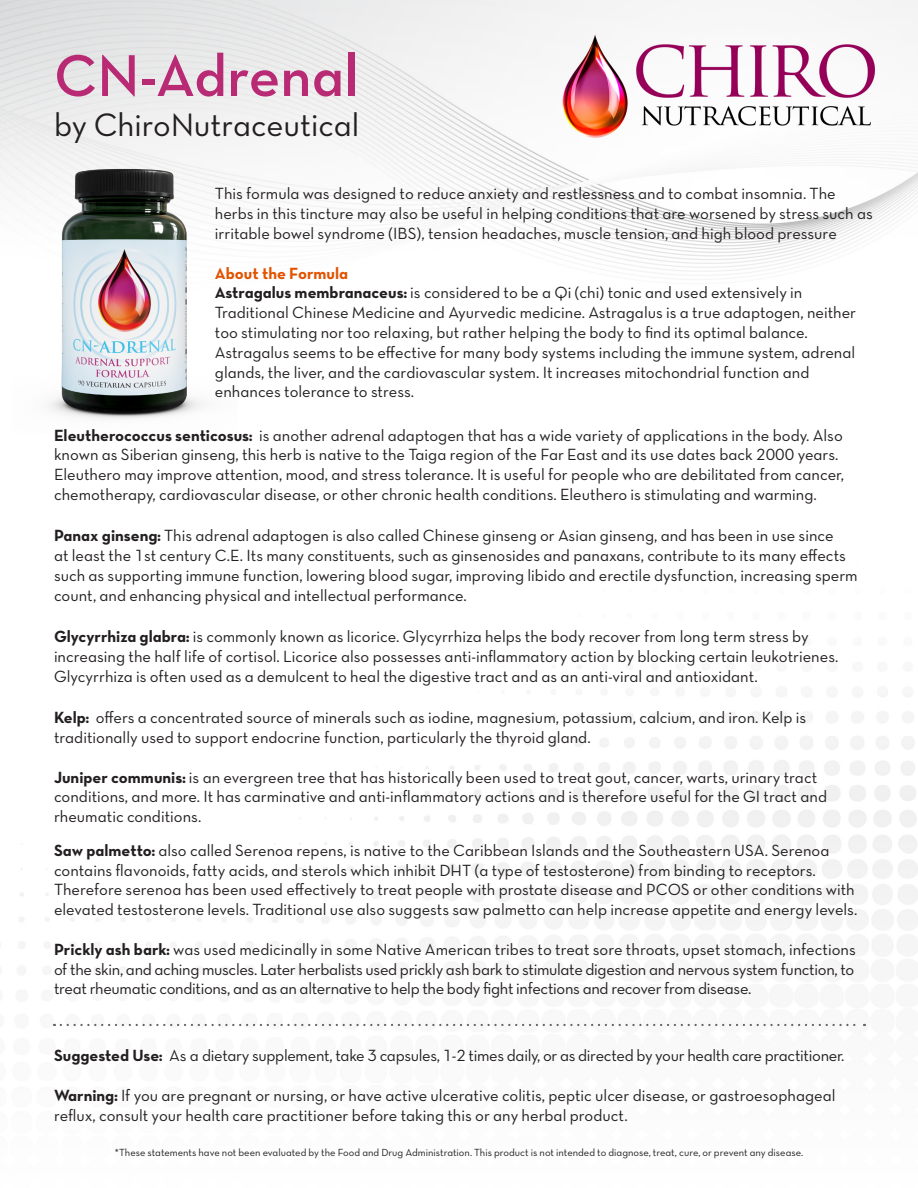
<style>
.page{position:relative;width:918px;height:1188px;background:#fff}
.page>*{position:absolute;margin:0;border:0;box-sizing:border-box;transform-origin:0 0}
.t1{font:60px "Neutra Text TF Demi Alt";color:#b92a75}
.t2{font:33px "Neutra Text TF Book Alt";color:#231f20}
.box{font:16.5px/19.8px "Neutra Text TF Book Alt";color:#231f20}
.box-2{font:16.5px "Neutra Text TF Book Alt";letter-spacing:-.02em;color:#231f20}
.subh{font:16.5px "Neutra Text TF Bold Alt";color:#e15300}
.t3{font:10.5px "Neutra Text TF Book Alt";color:#231f20}
.s1{font-family:"Neutra Text TF Bold Alt"}
</style>
<div class="page">
<img style="left:0;top:0;width:918px;height:1027px">
<img style="left:13px;top:151px;width:224px;height:283px">
<svg style="left:61px;top:1024px;width:804px;height:2px"></svg>
<p class="t1" style="left:54px;top:39px;width:306px">CN-Adrenal</p>
<p class="t2" style="left:54px;top:104px;width:307px">by ChiroNutraceutical</p>
<p class="box" style="left:215px;top:184px;width:659px">This formula was designed to reduce anxiety and restlessness and to combat insomnia. The herbs in this tincture may also be useful in helping conditions that are worsened by stress such as irritable bowel syndrome (IBS), tension headaches, muscle tension, and high blood pressure</p>
<p class="subh" style="left:215px;top:263px;width:135px">About the Formula</p>
<p class="box" style="left:215px;top:283px;width:643px"><span class="s1">Astragalus membranaceus:</span> is considered to be a Qi (chi) tonic and used extensively in Traditional Chinese Medicine and Ayurvedic medicine. Astragalus is a true adaptogen, neither too stimulating nor too relaxing, but rather helping the body to find its optimal balance.<br>Astragalus seems to be effective for many body systems including the immune system, adrenal glands, the liver, and the cardiovascular system. It increases mitochondrial function and enhances tolerance to stress.</p>
<p class="box" style="left:54px;top:425px;width:792px"><span class="s1">Eleutherococcus senticosus:</span> is another adrenal adaptogen that has a wide variety of applications in the body. Also known as Siberian ginseng, this herb is native to the Taiga region of the Far East and its use dates back 2000 years.<br>Eleuthero may improve attention, mood, and stress tolerance. It is useful for people who are debilitated from cancer, chemotherapy, cardiovascular disease, or other chronic health conditions. Eleuthero is stimulating and warming.</p>
<p class="box" style="left:54px;top:526px;width:805px"><span class="s1">Panax ginseng:</span> This adrenal adaptogen is also called Chinese ginseng or Asian ginseng, and has been in use since<br>at least the 1st century C.E. Its many constituents, such as ginsenosides and panaxans, contribute to its many effects such as supporting immune function, lowering blood sugar, improving libido and erectile dysfunction, increasing sperm count, and enhancing physical and intellectual performance.</p>
<p class="box" style="left:54px;top:626px;width:786px"><span class="s1">Glycyrrhiza glabra:</span> is commonly known as licorice. Glycyrrhiza helps the body recover from long term stress by increasing the half life of cortisol. Licorice also possesses anti-inflammatory action by blocking certain leukotrienes.<br>Glycyrrhiza is often used as a demulcent to heal the digestive tract and as an anti-viral and antioxidant.</p>
<p class="box" style="left:54px;top:707px;width:754px"><span class="s1">Kelp:</span> offers a concentrated source of minerals such as iodine, magnesium, potassium, calcium, and iron. Kelp is traditionally used to support endocrine function, particularly the thyroid gland.</p>
<p class="box" style="left:54px;top:767px;width:775px"><span class="s1">Juniper communis:</span> is an evergreen tree that has historically been used to treat gout, cancer, warts, urinary tract conditions, and more. It has carminative and anti-inflammatory actions and is therefore useful for the GI tract and rheumatic conditions.</p>
<p class="box" style="left:54px;top:840px;width:805px"><span class="s1">Saw palmetto:</span> also called Serenoa repens, is native to the Caribbean Islands and the Southeastern USA. Serenoa contains flavonoids, fatty acids, and sterols which inhibit DHT (a type of testosterone) from binding to receptors.<br>Therefore serenoa has been used effectively to treat people with prostate disease and PCOS or other conditions with elevated testosterone levels. Traditional use also suggests saw palmetto can help increase appetite and energy levels.</p>
<p class="box" style="left:54px;top:939px;width:803px;text-align:justify"><span class="s1">Prickly ash bark:</span> was used medicinally in some Native American tribes to treat sore throats, upset stomach, infections of the skin, and aching muscles. Later herbalists used prickly ash bark to stimulate digestion and nervous system function, to treat rheumatic conditions, and as an alternative to help the body fight infections and recover from disease.</p>
<p class="box-2" style="left:54px;top:1046px;width:792px"><span class="s1">Suggested Use:</span> As a dietary supplement, take 3 capsules, 1-2 times daily, or as directed by your health care practitioner.</p>
<p class="box" style="left:54px;top:1085px;width:783px"><span class="s1">Warning:</span> If you are pregnant or nursing, or have active ulcerative colitis, peptic ulcer disease, or gastroesophageal</p>
<p class="box" style="left:54px;top:1105px;width:575px">reflux, consult your health care practitioner before taking this or any herbal product.</p>
<p class="t3" style="left:115px;top:1146px;width:690px">*These statements have not been evaluated by the Food and Drug Administration. This product is not intended to diagnose, treat, cure, or prevent any disease.</p>
</div>
